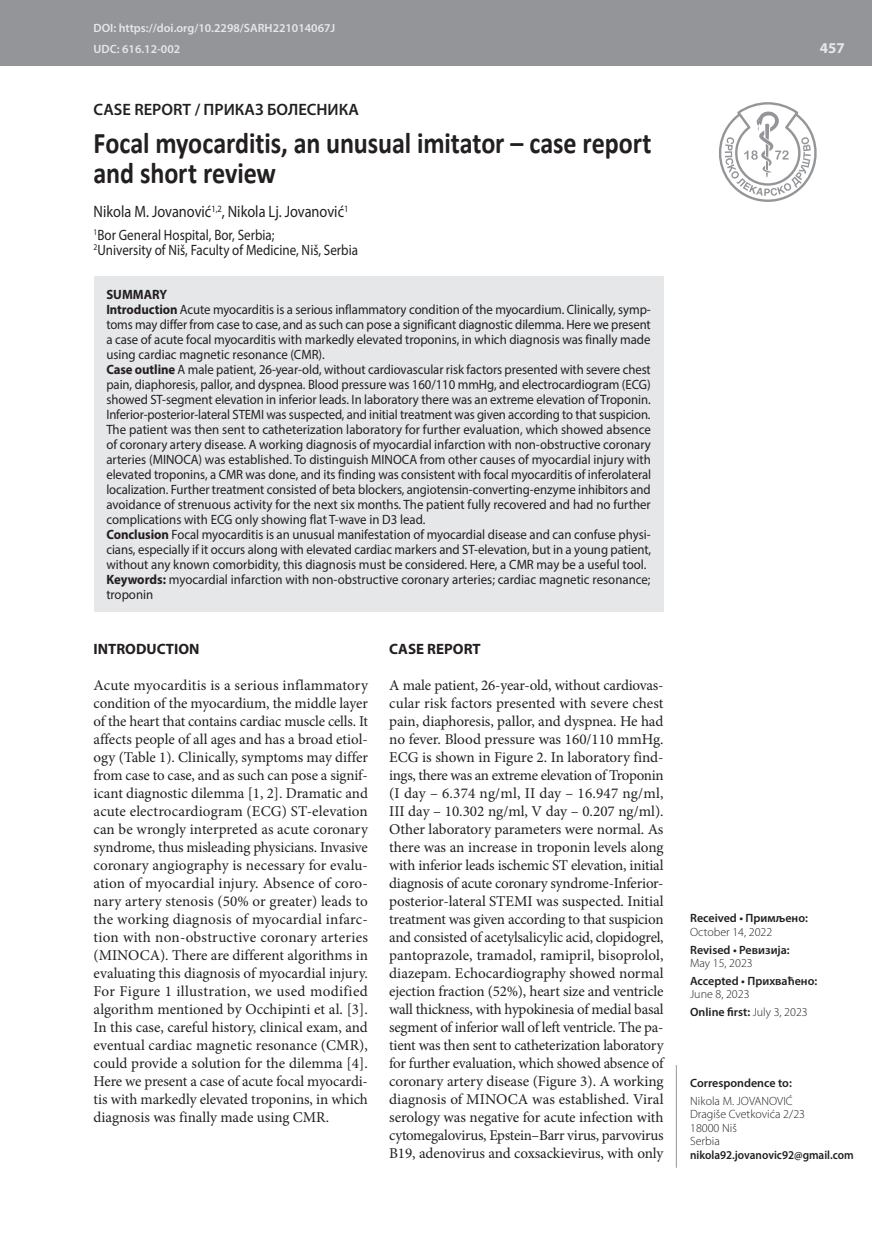
<style>
.page{position:relative;width:872px;height:1234px;background:#fff}
.page>*{position:absolute;margin:0;border:0;box-sizing:border-box;transform-origin:0 0}
.t1{font:700 30px/30px "Calibri";letter-spacing:-.005em;color:#231f20;scale:.87 1}
.t2{font:16.5px "Myriad Pro";color:#231f20;scale:.87 1}
.t3{font:600 16.5px "Myriad Pro";color:#231f20}
.t4{font:15px/18px "Minion Pro";letter-spacing:-.005em;color:#231f20;text-align:justify}
.t5{font:15px/15.8px "Myriad Pro";color:#231f20;scale:.87 1}
.t6{font:700 15px "Myriad Pro";color:#231f20}
.t7{font:700 15px "Myriad Pro";color:#e6e7e9}
.t8{font:13.5px/15px "Myriad Pro";letter-spacing:-.005em;color:#231f20;scale:.95 1}
.t9{font:300 12px/13.5px "Myriad Pro";color:#231f20}
.t10{font:600 12px "Myriad Pro";color:#231f20}
.t11{font:600 12px/21.3px "Myriad Pro";color:#e6e7e9}
.t12{font:600 12px "Myriad Pro";color:#231f20;scale:.94 1}
.s1{font-weight:700}
.s2{font-weight:600}
</style>
<div class="page">
<div style="left:0;top:0;width:872px;height:66px;background:#939598"></div>
<svg style="left:719px;top:102px;width:98px;height:100px"></svg>
<hr style="left:676px;top:1064px;width:1px;height:103px;background:#939598">
<div style="left:94px;top:276px;width:569px;height:335px;background:#e6e7e9"></div>
<p class="t11" style="left:94px;top:17px;width:243px">DOI: https://doi.org/10.2298/SARH221014067J<br>UDC: 616.12-002</p>
<p class="t3" style="left:94px;top:98px;width:267px">CASE REPORT / ПРИКАЗ БОЛЕСНИКА</p>
<h1 class="t1" style="left:94px;top:128px;width:643px">Focal myocarditis, an unusual imitator – case report and short review</h1>
<p class="t2" style="left:94px;top:202px;width:294px">Nikola M. Jovanović<sup>1,2</sup>, Nikola Lj. Jovanović<sup>1</sup></p>
<p class="t5" style="left:94px;top:226px;width:305px"><sup>1</sup>Bor General Hospital, Bor, Serbia;<br><sup>2</sup>University of Niš, Faculty of Medicine, Niš, Serbia</p>
<p class="t8" style="left:106px;top:286px;width:575px"><span class="s1">SUMMARY<br>Introduction</span> Acute myocarditis is a serious inflammatory condition of the myocardium. Clinically, symp&shy;toms may differ from case to case, and as such can pose a significant diagnostic dilemma. Here we present a case of acute focal myocarditis with markedly elevated troponins, in which diagnosis was finally made using cardiac magnetic resonance (CMR).<br><span class="s1">Case outline</span> A male patient, 26-year-old, without cardiovascular risk factors presented with severe chest pain, diaphoresis, pallor, and dyspnea. Blood pressure was 160/110 mmHg, and electrocardiogram (ECG) showed ST-segment elevation in inferior leads. In laboratory there was an extreme elevation of Troponin.<br>Inferior-posterior-lateral STEMI was suspected, and initial treatment was given according to that suspicion.<br>The patient was then sent to catheterization laboratory for further evaluation, which showed absence of coronary artery disease. A working diagnosis of myocardial infarction with non-obstructive coronary arteries (MINOCA) was established. To distinguish MINOCA from other causes of myocardial injury with elevated troponins, a CMR was done, and its finding was consistent with focal myocarditis of inferolateral localization. Further treatment consisted of beta blockers, angiotensin-converting-enzyme inhibitors and avoidance of strenuous activity for the next six months. The patient fully recovered and had no further complications with ECG only showing flat T-wave in D3 lead.<br><span class="s1">Conclusion</span> Focal myocarditis is an unusual manifestation of myocardial disease and can confuse physi&shy;cians, especially if it occurs along with elevated cardiac markers and ST-elevation, but in a young patient, without any known comorbidity, this diagnosis must be considered. Here, a CMR may be a useful tool.<br><span class="s1">Keywords:</span> myocardial infarction with non-obstructive coronary arteries; cardiac magnetic resonance; troponin</p>
<p class="t6" style="left:94px;top:639px;width:107px">INTRODUCTION</p>
<p class="t4" style="left:94px;top:676px;width:276px">Acute myocarditis is a serious inflammatory condition of the myocardium, the middle layer of the heart that contains cardiac muscle cells. It affects people of all ages and has a broad etiol&shy;ogy (Table 1). Clinically, symptoms may differ from case to case, and as such can pose a signif&shy;icant diagnostic dilemma [1, 2]. Dramatic and acute electrocardiogram (ECG) ST-elevation can be wrongly interpreted as acute coronary syndrome, thus misleading physicians. Invasive coronary angiography is necessary for evalu&shy;ation of myocardial injury. Absence of coro&shy;nary artery stenosis (50% or greater) leads to the working diagnosis of myocardial infarc&shy;tion with non-obstructive coronary arteries (MINOCA). There are different algorithms in evaluating this diagnosis of myocardial injury.<br>For Figure 1 illustration, we used modified algorithm mentioned by Occhipinti et al. [3].<br>In this case, careful history, clinical exam, and eventual cardiac magnetic resonance (CMR), could provide a solution for the dilemma [4].<br>Here we present a case of acute focal myocardi&shy;tis with markedly elevated troponins, in which diagnosis was finally made using CMR.</p>
<p class="t6" style="left:389px;top:639px;width:93px">CASE REPORT</p>
<p class="t4" style="left:389px;top:676px;width:276px">A male patient, 26-year-old, without cardiovas&shy;cular risk factors presented with severe chest pain, diaphoresis, pallor, and dyspnea. He had no fever. Blood pressure was 160/110 mmHg.<br>ECG is shown in Figure 2. In laboratory find&shy;ings, there was an extreme elevation of Troponin (I day – 6.374 ng/ml, II day – 16.947 ng/ml, III day – 10.302 ng/ml, V day – 0.207 ng/ml).<br>Other laboratory parameters were normal. As there was an increase in troponin levels along with inferior leads ischemic ST elevation, initial diagnosis of acute coronary syndrome-Inferior&shy;posterior-lateral STEMI was suspected. Initial treatment was given according to that suspicion and consisted of acetylsalicylic acid, clopidogrel, pantoprazole, tramadol, ramipril, bisoprolol, diazepam. Echocardiography showed normal ejection fraction (52%), heart size and ventricle wall thickness, with hypokinesia of medial basal segment of inferior wall of left ventricle. The pa&shy;tient was then sent to catheterization laboratory for further evaluation, which showed absence of coronary artery disease (Figure 3). A working diagnosis of MINOCA was established. Viral serology was negative for acute infection with cytomegalovirus, Epstein–Barr virus, parvovirus B19, adenovirus and coxsackievirus, with only</p>
<p class="t7" style="left:820px;top:38px;width:26px">457</p>
<p class="t10" style="left:690px;top:910px;width:119px">Received • Примљено:</p>
<p class="t9" style="left:690px;top:924px;width:84px">October 14, 2022</p>
<p class="t10" style="left:690px;top:941px;width:101px">Revised • Ревизија:</p>
<p class="t9" style="left:690px;top:956px;width:64px">May 15, 2023</p>
<p class="t10" style="left:690px;top:972px;width:129px">Accepted • Прихваћено:</p>
<p class="t9" style="left:690px;top:985px;width:119px;line-height:17.7px">June 8, 2023<br><span class="s2">Online first:</span> July 3, 2023</p>
<p class="t10" style="left:690px;top:1074px;width:103px">Correspondence to:</p>
<p class="t9" style="left:690px;top:1093px;width:116px">Nikola M. JOVANOVIĆ<br>Dragiše Cvetkovića 2/23<br>18000 Niš<br>Serbia</p>
<p class="t12" style="left:690px;top:1146px;width:175px">nikola92.jovanovic92@gmail.com</p>
</div>
